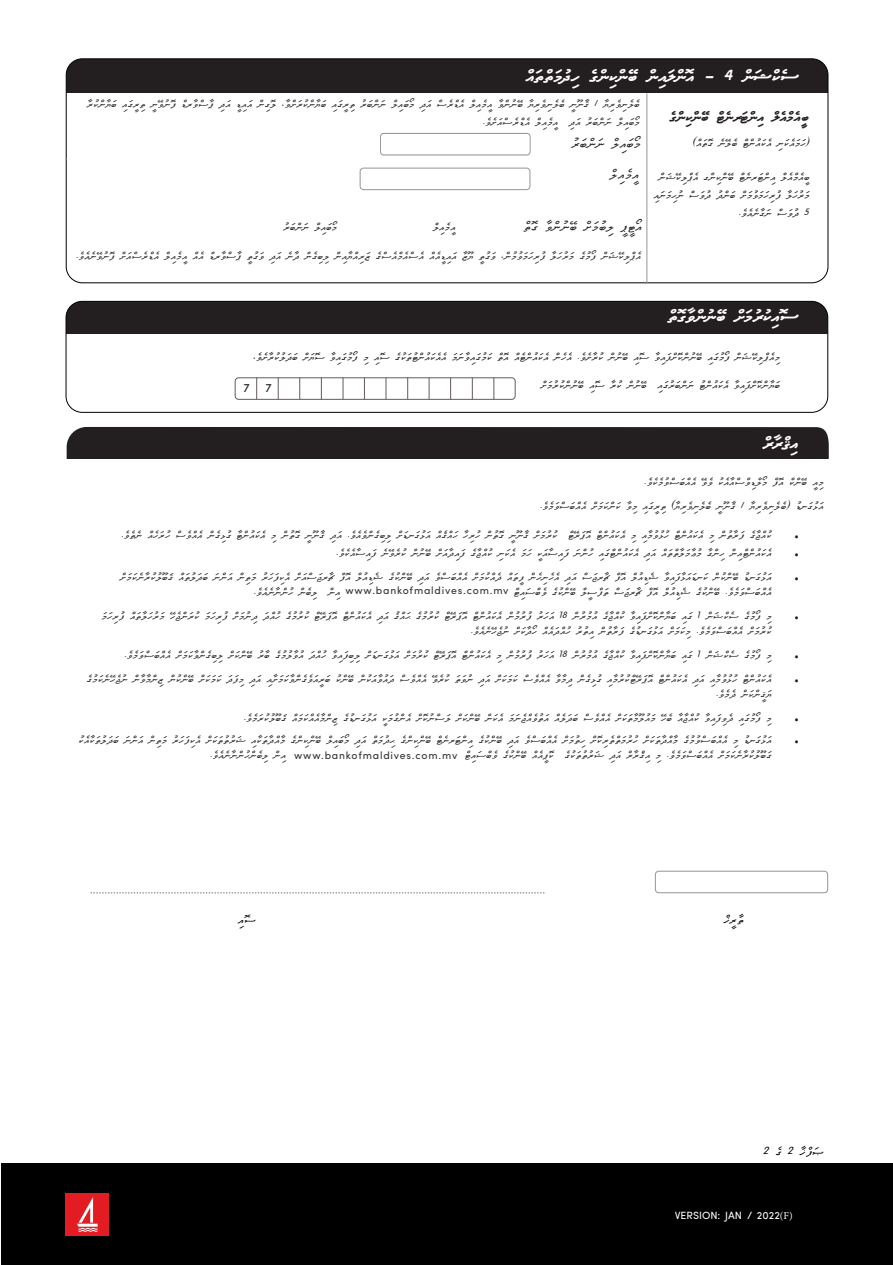
<style>
.page{position:relative;width:893px;height:1265px;background:#fff}
.page>*{position:absolute;margin:0;border:0;box-sizing:border-box;transform-origin:0 0}
.t1{font:12px "Sofia Pro";color:#231f20}
.t2{font:10.5px "Sofia Pro";letter-spacing:.075em;color:#383336}
.t3{font:10.5px "Sofia Pro";color:#fff}
.s1{font-family:"Minion Pro"}
</style>
<div class="page">
<div style="left:66px;top:59px;width:762px;height:33px;background:#231f20"></div>
<div style="left:66px;top:58px;width:762px;height:225px;border:1px solid #000;border-radius:16px"></div>
<hr style="left:646px;top:94px;width:1px;height:189px;background:#939597">
<div style="left:360px;top:168px;width:170px;height:22px;border:1px solid #939597;border-radius:3px"></div>
<div style="left:380px;top:133px;width:150px;height:22px;border:1px solid #939597;border-radius:3px"></div>
<div style="left:1px;top:1163px;width:891px;height:101px;background:#000"></div>
<div style="left:66px;top:1193px;width:43px;height:42px;background:#e31b23"></div>
<svg style="left:77px;top:1197px;width:21px;height:34px"></svg>
<div style="left:66px;top:301px;width:761px;height:33px;background:#231f20"></div>
<div style="left:66px;top:301px;width:762px;height:111px;border:1px solid #000;border-radius:16px"></div>
<div style="left:655px;top:871px;width:173px;height:22px;border:1px solid #939597;border-radius:3px"></div>
<svg style="left:91px;top:892px;width:454px;height:1px"></svg>
<div style="left:235px;top:377px;width:280px;height:22px;border:1px solid #645b5b;border-radius:3px"></div>
<svg style="left:256px;top:378px;width:1px;height:21px"></svg>
<svg style="left:278px;top:378px;width:1px;height:21px"></svg>
<svg style="left:299px;top:378px;width:1px;height:21px"></svg>
<svg style="left:321px;top:378px;width:1px;height:21px"></svg>
<svg style="left:343px;top:378px;width:1px;height:21px"></svg>
<svg style="left:364px;top:378px;width:1px;height:21px"></svg>
<svg style="left:385px;top:378px;width:1px;height:21px"></svg>
<svg style="left:407px;top:378px;width:1px;height:21px"></svg>
<svg style="left:429px;top:378px;width:1px;height:21px"></svg>
<svg style="left:450px;top:378px;width:1px;height:21px"></svg>
<svg style="left:472px;top:378px;width:1px;height:21px"></svg>
<svg style="left:493px;top:378px;width:1px;height:21px"></svg>
<svg style="left:380px;top:132px;width:151px;height:22px"></svg>
<div style="left:67px;top:427px;width:761px;height:32px;background:#231f20"></div>
<p class="t1" style="left:243px;top:383px;width:8px">7</p>
<p class="t1" style="left:265px;top:383px;width:8px">7</p>
<p class="t2" style="left:345px;top:585px;width:165px">www.bankofmaldives.com.mv</p>
<p class="t2" style="left:294px;top:750px;width:165px">www.bankofmaldives.com.mv</p>
<p class="t3" style="left:674px;top:1210px;width:119px">VERSION: JAN / 2022<span class="s1">(F)</span></p>
</div>
